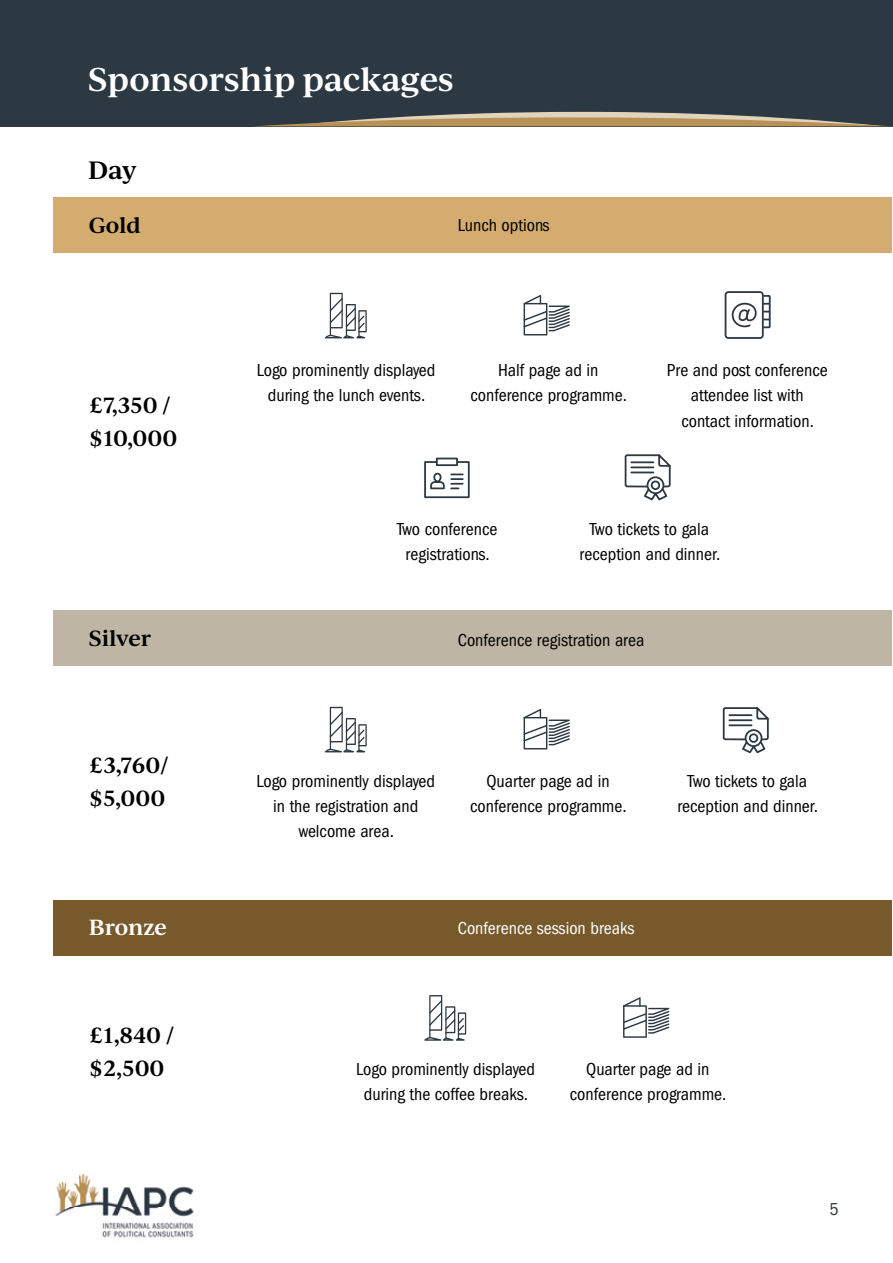
<style>
.page{position:relative;width:893px;height:1263px;background:#fff}
.page>*{position:absolute;margin:0;border:0;box-sizing:border-box;transform-origin:0 0}
.t1{font:600 31.5px "Ivy Journal";color:#fff}
.t2{font:600 24px "Ivy Journal";color:#000}
.t3{font:600 21px/33px "Ivy Journal";color:#000}
.t4{font:600 21px "Ivy Journal";letter-spacing:-.015em;color:#fff}
.t5{font:condensed 18px/25.2px "Franklin Gothic LT Pro";color:#000;text-align:center}
.t6{font:condensed 18px "Franklin Gothic LT Pro";color:#fff}
.t7{font:condensed 18px "Franklin Gothic LT Pro";color:#2c3842}
</style>
<div class="page">
<img style="left:55px;top:1174px;width:139px;height:64px">
<svg style="left:424px;top:457px;width:46px;height:42px"></svg>
<svg style="left:325px;top:293px;width:42px;height:45px"></svg>
<svg style="left:325px;top:707px;width:42px;height:45px"></svg>
<svg style="left:424px;top:995px;width:42px;height:46px"></svg>
<div style="left:725px;top:291px;width:39px;height:48px;border:2px solid #2c3842;border-radius:3px"></div>
<svg style="left:731px;top:294px;width:40px;height:35px"></svg>
<svg style="left:523px;top:295px;width:47px;height:40px"></svg>
<svg style="left:523px;top:709px;width:47px;height:40px"></svg>
<svg style="left:623px;top:997px;width:46px;height:41px"></svg>
<svg style="left:624px;top:454px;width:47px;height:47px"></svg>
<svg style="left:722px;top:707px;width:47px;height:47px"></svg>
<div style="left:53px;top:198px;width:839px;height:55px;background:#d4ac70"></div>
<div style="left:53px;top:610px;width:839px;height:56px;background:#bfb5a4"></div>
<div style="left:53px;top:900px;width:839px;height:56px;background:#78592b"></div>
<div style="left:1px;top:0;width:892px;height:127px;background:#2c3842"></div>
<svg style="left:260px;top:112px;width:626px;height:14px"></svg>
<h1 class="t1" style="left:88px;top:56px;width:367px">Sponsorship packages</h1>
<h1 class="t1" style="left:302px;top:56px;width:24px">P</h1>
<h2 class="t2" style="left:88px;top:152px;width:50px">Day</h2>
<p class="t3" style="left:89px;top:208px;width:53px">Gold</p>
<p class="t3" style="left:89px;top:387px;width:90px">£7,350 / $10,000</p>
<p class="t3" style="left:89px;top:621px;width:64px">Silver</p>
<p class="t3" style="left:89px;top:748px;width:81px">£3,760/ $5,000</p>
<p class="t4" style="left:89px;top:912px;width:79px">Bronze</p>
<p class="t3" style="left:89px;top:1018px;width:87px">£1,840 / $2,500</p>
<p class="t5" style="left:458px;top:213px;width:93px">Lunch options</p>
<p class="t5" style="left:257px;top:358px;width:180px">Logo prominently displayed during the lunch events.</p>
<p class="t5" style="left:470px;top:358px;width:158px">Half page ad in conference programme.</p>
<p class="t5" style="left:667px;top:358px;width:162px">Pre and post conference attendee list with contact information.</p>
<p class="t5" style="left:397px;top:517px;width:102px">Two conference registrations.</p>
<p class="t5" style="left:579px;top:517px;width:142px">Two tickets to gala reception and dinner.</p>
<p class="t5" style="left:458px;top:628px;width:188px">Conference registration area</p>
<p class="t5" style="left:256px;top:768px;width:180px">Logo prominently displayed in the registration and welcome area.</p>
<p class="t5" style="left:470px;top:768px;width:158px">Quarter page ad in conference programme.</p>
<p class="t6" style="left:458px;top:918px;width:178px">Conference session breaks</p>
<p class="t5" style="left:677px;top:768px;width:142px">Two tickets to gala reception and dinner.</p>
<p class="t5" style="left:356px;top:1057px;width:180px">Logo prominently displayed during the coffee breaks.</p>
<p class="t5" style="left:570px;top:1057px;width:158px">Quarter page ad in conference programme.</p>
<p class="t7" style="left:830px;top:1198px;width:11px">5</p>
</div>
